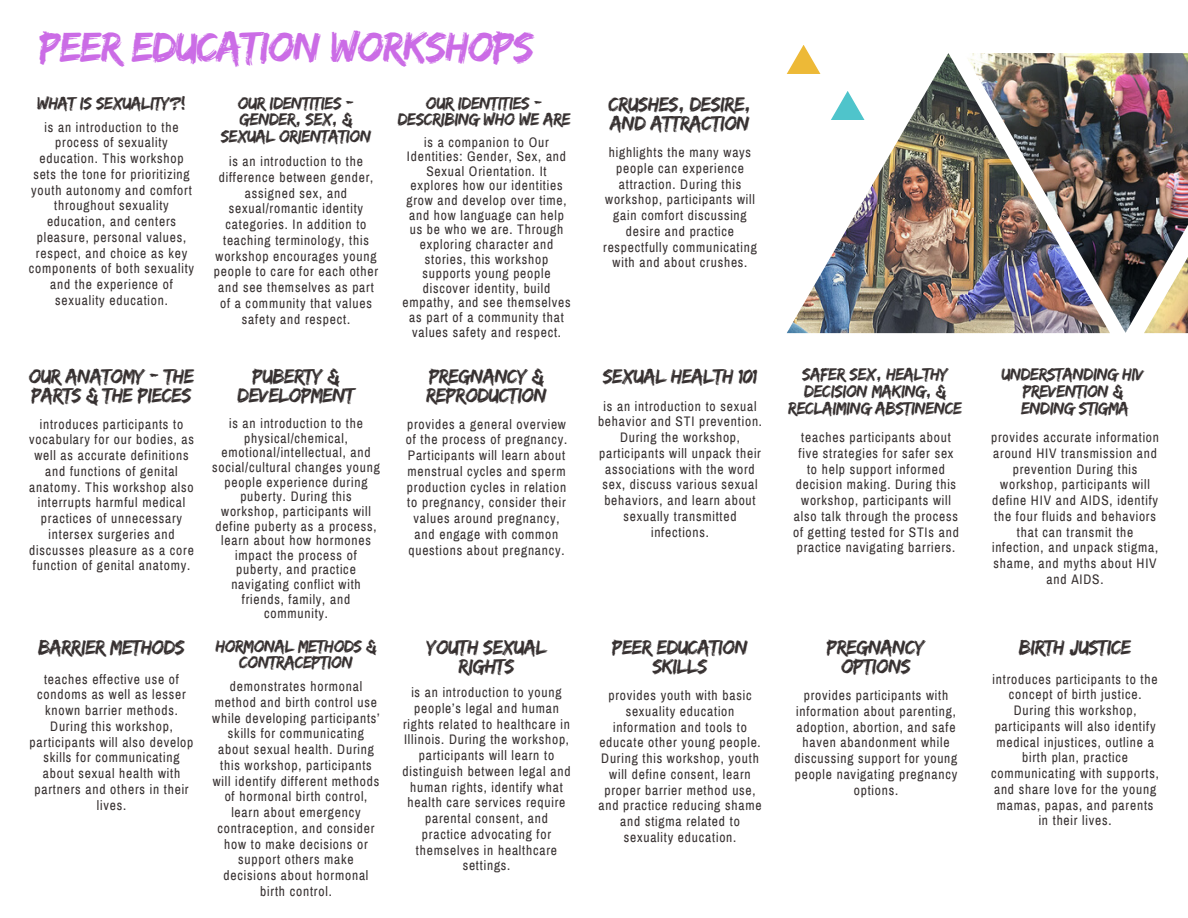
<style>
.page{position:relative;width:1188px;height:918px;background:#fff}
.page>*{position:absolute;margin:0;border:0;box-sizing:border-box;transform-origin:0 0}
.t1{font:43.65px "Edo";letter-spacing:-.03em;color:#cb6ce6}
.t2{font:21px/19.2px "Edo";letter-spacing:-.03em;color:#373131;text-align:center}
.t3{font:18px/16.8px "Edo";letter-spacing:-.03em;color:#373131;text-align:center}
.t4{font:13.5px/15.8px "Archivo Narrow";letter-spacing:.06em;color:#373131;text-align:center}
</style>
<div class="page">
<img style="left:787px;top:53px;width:177px;height:280px">
<img style="left:964px;top:53px;width:224px;height:280px">
<img style="left:1144px;top:257px;width:44px;height:76px">
<svg style="left:831px;top:91px;width:34px;height:29px"></svg>
<svg style="left:787px;top:45px;width:33px;height:29px"></svg>
<h1 class="t1" style="left:39px;top:21px;width:496px">PEER EDUCATION WORKSHOPS</h1>
<h3 class="t3" style="left:37px;top:94px;width:150px">WHAT IS SEXUALITY?!</h3>
<p class="t4" style="left:29px;top:119px;width:167px">is an introduction to the process of sexuality education. This workshop sets the tone for prioritizing youth autonomy and comfort throughout sexuality education, and centers pleasure, personal values, respect, and choice as key components of both sexuality and the experience of sexuality education.</p>
<h3 class="t3" style="left:221px;top:94px;width:152px">OUR IDENTITIES -<br>GENDER, SEX, &amp;<br>SEXUAL ORIENTATION</h3>
<p class="t4" style="left:214px;top:154px;width:166px">is an introduction to the difference between gender, assigned sex, and sexual/romantic identity categories. In addition to teaching terminology, this workshop encourages young people to care for each other and see themselves as part of a community that values safety and respect.</p>
<h3 class="t3" style="left:398px;top:94px;width:174px">OUR IDENTITIES -<br>DESCRIBING WHO WE ARE</h3>
<p class="t4" style="left:402px;top:135px;width:170px;line-height:14.7px">is a companion to Our<br>Identities: Gender, Sex, and<br>Sexual Orientation. It explores how our identities grow and develop over time, and how language can help us be who we are. Through exploring character and stories, this workshop supports young people discover identity, build empathy, and see themselves as part of a community that values safety and respect.</p>
<h2 class="t2" style="left:29px;top:366px;width:167px;text-align:left">OUR ANATOMY - THE<br>PARTS &amp; THE PIECES</h2>
<p class="t4" style="left:29px;top:416px;width:166px">introduces participants to vocabulary for our bodies, as well as accurate definitions and functions of genital anatomy. This workshop also interrupts harmful medical practices of unnecessary intersex surgeries and discusses pleasure as a core function of genital anatomy.</p>
<h2 class="t2" style="left:38px;top:637px;width:148px">BARRIER METHODS</h2>
<p class="t4" style="left:30px;top:671px;width:165px">teaches effective use of condoms as well as lesser known barrier methods.<br>During this workshop, participants will also develop skills for communicating about sexual health with partners and others in their lives.</p>
<h2 class="t2" style="left:238px;top:366px;width:118px">PUBERTY &amp;<br>DEVELOPMENT</h2>
<p class="t4" style="left:212px;top:416px;width:169px;line-height:14.7px">is an introduction to the physical/chemical, emotional/intellectual, and social/cultural changes young people experience during puberty. During this workshop, participants will define puberty as a process, learn about how hormones impact the process of puberty, and practice navigating conflict with friends, family, and community.</p>
<h3 class="t3" style="left:215px;top:637px;width:163px">HORMONAL METHODS &amp;<br>CONTRACEPTION</h3>
<p class="t4" style="left:212px;top:679px;width:169px">demonstrates hormonal method and birth control use while developing participants’ skills for communicating about sexual health. During this workshop, participants will identify different methods of hormonal birth control, learn about emergency contraception, and consider how to make decisions or support others make decisions about hormonal birth control.</p>
<h2 class="t2" style="left:426px;top:366px;width:122px;text-align:left">PREGNANCY &amp;<br>REPRODUCTION</h2>
<p class="t4" style="left:406px;top:416px;width:163px">provides a general overview of the process of pregnancy.<br>Participants will learn about menstrual cycles and sperm production cycles in relation to pregnancy, consider their values around pregnancy, and engage with common questions about pregnancy.</p>
<h2 class="t2" style="left:427px;top:637px;width:122px">YOUTH SEXUAL<br>RIGHTS</h2>
<p class="t4" style="left:403px;top:685px;width:169px">is an introduction to young people’s legal and human rights related to healthcare in<br>Illinois. During the workshop, participants will learn to distinguish between legal and human rights, identify what health care services require parental consent, and practice advocating for themselves in healthcare settings.</p>
<h2 class="t2" style="left:609px;top:94px;width:144px;text-align:left">CRUSHES, DESIRE,<br>AND ATTRACTION</h2>
<p class="t4" style="left:603px;top:145px;width:155px">highlights the many ways people can experience attraction. During this workshop, participants will gain comfort discussing desire and practice respectfully communicating with and about crushes.</p>
<h2 class="t2" style="left:603px;top:366px;width:156px">SEXUAL HEALTH 101</h2>
<p class="t4" style="left:598px;top:398px;width:166px">is an introduction to sexual behavior and STI prevention.<br>During the workshop, participants will unpack their associations with the word sex, discuss various sexual behaviors, and learn about sexually transmitted infections.</p>
<h3 class="t3" style="left:788px;top:365px;width:175px">SAFER SEX, HEALTHY<br>DECISION MAKING, &amp;<br>RECLAIMING ABSTINENCE</h3>
<p class="t4" style="left:793px;top:430px;width:167px">teaches participants about five strategies for safer sex to help support informed decision making. During this workshop, participants will also talk through the process of getting tested for STIs and practice navigating barriers.</p>
<h2 class="t2" style="left:612px;top:637px;width:137px">PEER EDUCATION<br>SKILLS</h2>
<p class="t4" style="left:598px;top:688px;width:165px">provides youth with basic sexuality education information and tools to educate other young people.<br>During this workshop, youth will define consent, learn proper barrier method use, and practice reducing shame and stigma related to sexuality education.</p>
<h2 class="t2" style="left:827px;top:637px;width:100px">PREGNANCY<br>OPTIONS</h2>
<p class="t4" style="left:795px;top:688px;width:164px">provides participants with information about parenting, adoption, abortion, and safe haven abandonment while discussing support for young people navigating pregnancy options.</p>
<h3 class="t3" style="left:1001px;top:365px;width:144px">UNDERSTANDING HIV<br>PREVENTION &amp;<br>ENDING STIGMA</h3>
<p class="t4" style="left:991px;top:430px;width:169px">provides accurate information around HIV transmission and prevention During this workshop, participants will define HIV and AIDS, identify the four fluids and behaviors that can transmit the infection, and unpack stigma, shame, and myths about HIV and AIDS.</p>
<h2 class="t2" style="left:1019px;top:637px;width:114px">BIRTH JUSTICE</h2>
<p class="t4" style="left:991px;top:671px;width:169px">introduces participants to the concept of birth justice.<br>During this workshop, participants will also identify medical injustices, outline a birth plan, practice communicating with supports, and share love for the young mamas, papas, and parents in their lives.</p>
</div>
